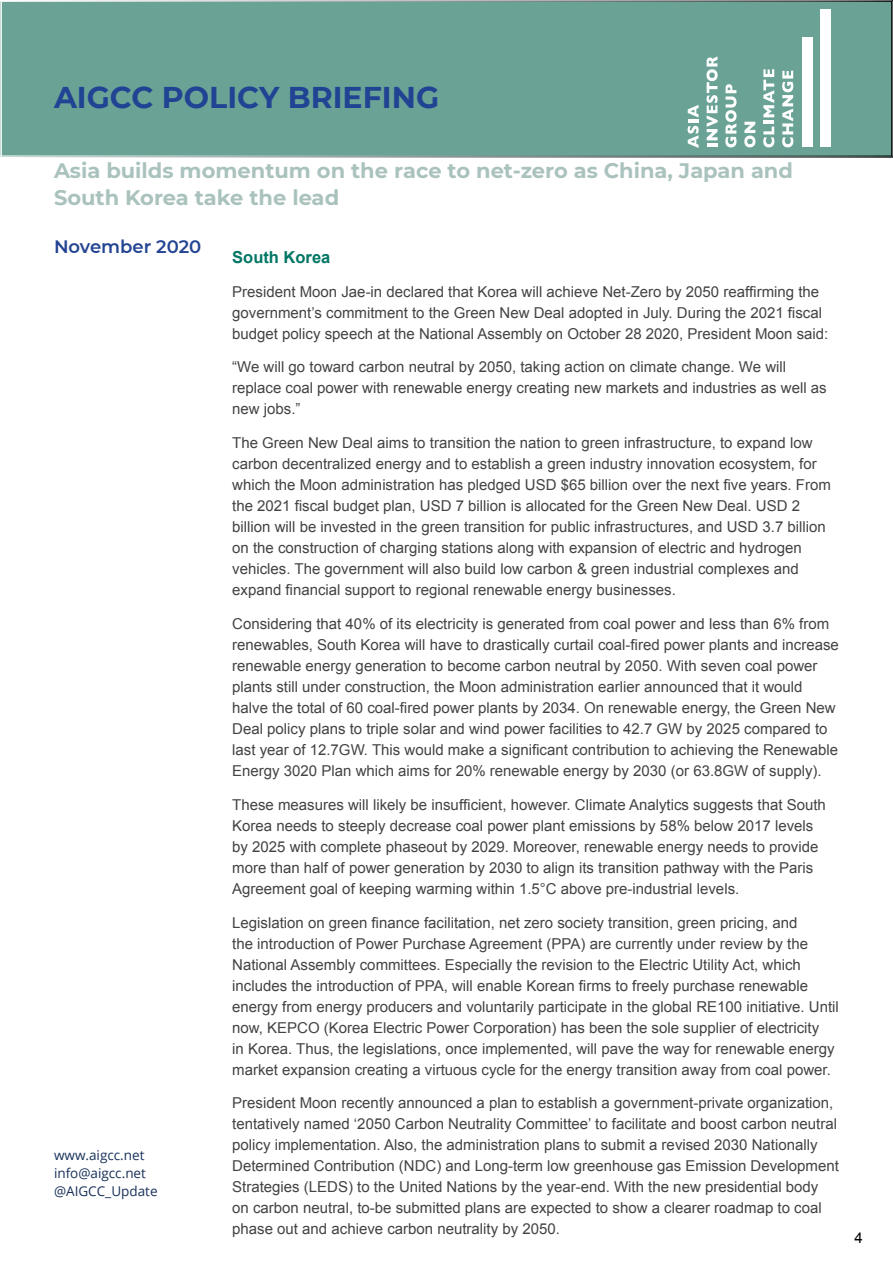
<style>
.page{position:relative;width:893px;height:1263px;background:#fff}
.page>*{position:absolute;margin:0;border:0;box-sizing:border-box;transform-origin:0 0}
.t1{font:700 30px "Montserrat";color:#214393}
.t2{font:700 21px/27px "Montserrat";color:#aac2bd}
.t3{font:600 18px "Montserrat";color:#234493}
.t4{font:700 16.5px "Arial";color:#007664}
.t5{font:15px/21px "Arial";color:#434343}
.t6{font:15px "Arial";color:#000}
.t7{font:13.5px/18px "Open Sans";color:#19315a}
</style>
<div class="page">
<svg style="left:0;top:0;width:893px;height:157px;background:#70a69a"></svg>
<h1 class="t1" style="left:54px;top:75px;width:387px">AIGCC POLICY BRIEFING</h1>
<h2 class="t2" style="left:54px;top:156px;width:741px">Asia builds momentum on the race to net-zero as China, Japan and<br>South Korea take the lead</h2>
<p class="t3" style="left:54px;top:234px;width:149px">November 2020</p>
<p class="t4" style="left:232px;top:246px;width:100px">South Korea</p>
<p class="t5" style="left:232px;top:281px;width:598px">President Moon Jae-in declared that Korea will achieve Net-Zero by 2050 reaffirming the government’s commitment to the Green New Deal adopted in July. During the 2021 fiscal budget policy speech at the National Assembly on October 28 2020, President Moon said:</p>
<p class="t5" style="left:232px;top:357px;width:596px">“We will go toward carbon neutral by 2050, taking action on climate change. We will replace coal power with renewable energy creating new markets and industries as well as new jobs.”</p>
<p class="t5" style="left:232px;top:433px;width:600px">The Green New Deal aims to transition the nation to green infrastructure, to expand low carbon decentralized energy and to establish a green industry innovation ecosystem, for which the Moon administration has pledged USD $65 billion over the next five years. From the 2021 fiscal budget plan, USD 7 billion is allocated for the Green New Deal. USD 2 billion will be invested in the green transition for public infrastructures, and USD 3.7 billion on the construction of charging stations along with expansion of electric and hydrogen vehicles. The government will also build low carbon &amp; green industrial complexes and expand financial support to regional renewable energy businesses.</p>
<p class="t5" style="left:232px;top:613px;width:608px">Considering that 40% of its electricity is generated from coal power and less than 6% from renewables, South Korea will have to drastically curtail coal-fired power plants and increase renewable energy generation to become carbon neutral by 2050. With seven coal power plants still under construction, the Moon administration earlier announced that it would halve the total of 60 coal-fired power plants by 2034. On renewable energy, the Green New Deal policy plans to triple solar and wind power facilities to 42.7 GW by 2025 compared to last year of 12.7GW. This would make a significant contribution to achieving the Renewable Energy 3020 Plan which aims for 20% renewable energy by 2030 (or 63.8GW of supply).</p>
<p class="t5" style="left:232px;top:794px;width:595px">These measures will likely be insufficient, however. Climate Analytics suggests that South Korea needs to steeply decrease coal power plant emissions by 58% below 2017 levels by 2025 with complete phaseout by 2029. Moreover, renewable energy needs to provide more than half of power generation by 2030 to align its transition pathway with the Paris Agreement goal of keeping warming within 1.5°C above pre-industrial levels.</p>
<p class="t5" style="left:232px;top:912px;width:608px">Legislation on green finance facilitation, net zero society transition, green pricing, and<br>the introduction of Power Purchase Agreement (PPA) are currently under review by the National Assembly committees. Especially the revision to the Electric Utility Act, which includes the introduction of PPA, will enable Korean firms to freely purchase renewable energy from energy producers and voluntarily participate in the global RE100 initiative. Until now, KEPCO (Korea Electric Power Corporation) has been the sole supplier of electricity<br>in Korea. Thus, the legislations, once implemented, will pave the way for renewable energy market expansion creating a virtuous cycle for the energy transition away from coal power.</p>
<p class="t5" style="left:232px;top:1093px;width:608px">President Moon recently announced a plan to establish a government-private organization, tentatively named ‘2050 Carbon Neutrality Committee’ to facilitate and boost carbon neutral policy implementation. Also, the administration plans to submit a revised 2030 Nationally Determined Contribution (NDC) and Long-term low greenhouse gas Emission Development Strategies (LEDS) to the United Nations by the year-end. With the new presidential body<br>on carbon neutral, to-be submitted plans are expected to show a clearer roadmap to coal phase out and achieve carbon neutrality by 2050.</p>
<p class="t7" style="left:54px;top:1145px;width:105px">www.aigcc.net info@aigcc.net @AIGCC_Update</p>
<p class="t6" style="left:854px;top:1228px;width:10px">4</p>
</div>
